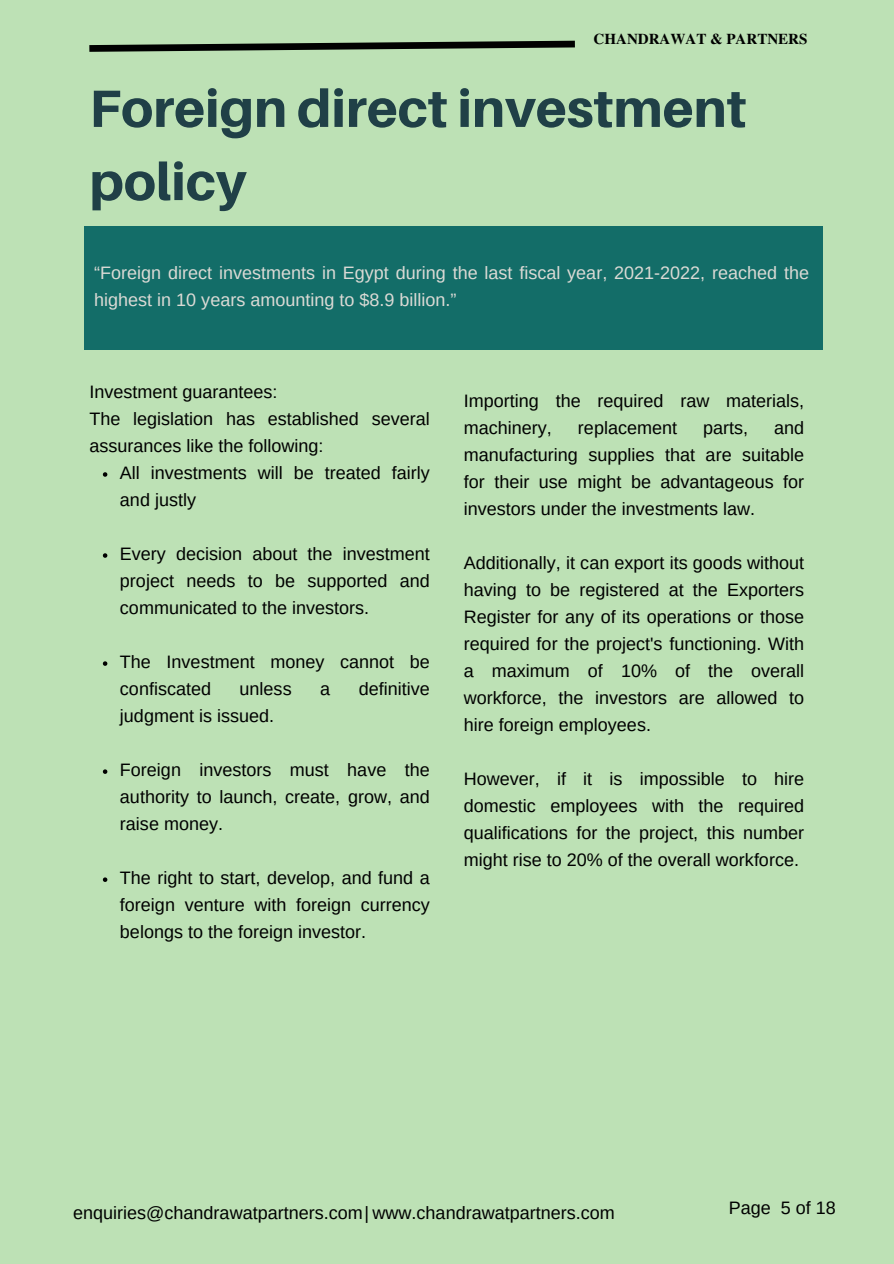
<style>
.page{position:relative;width:894px;height:1264px;background:#fff}
.page>*{position:absolute;margin:0;border:0;box-sizing:border-box;transform-origin:0 0}
.t1{font:800 52.5px/73.2px "Aileron";color:#204047}
.t2{font:18px/27px "Arimo";color:#000;text-align:justify}
.t3{font:18px/27px "Arimo";color:#dbdad5}
.t4{font:700 15px "Te X Gyre Termes";color:#000}
</style>
<div class="page">
<div style="left:0;top:0;width:893px;height:1263px;background:#bde1b5"></div>
<svg style="left:103px;top:472px;width:4px;height:5px"></svg>
<svg style="left:103px;top:553px;width:4px;height:5px"></svg>
<svg style="left:103px;top:661px;width:4px;height:5px"></svg>
<svg style="left:103px;top:769px;width:4px;height:5px"></svg>
<svg style="left:103px;top:877px;width:4px;height:5px"></svg>
<svg style="left:89px;top:40px;width:486px;height:12px"></svg>
<div style="left:84px;top:226px;width:738px;height:124px;background:#136d68"></div>
<p class="t4" style="left:593px;top:28px;width:215px">CHANDRAWAT &amp; PARTNERS</p>
<p class="t1" style="left:89px;top:71px;width:658px">Foreign direct investment policy</p>
<p class="t3" style="left:94px;top:259px;width:716px">“Foreign direct investments in Egypt during the last fiscal year, 2021-2022, reached the highest in 10 years amounting to $8.9 billion.”</p>
<p class="t2" style="left:89px;top:378px;width:342px;text-align:left">Investment guarantees:<br>The legislation has established several assurances like the following:</p>
<h1 class="t2" style="left:120px;top:459px;width:311px">All investments will be treated fairly and justly</h1>
<h2 class="t2" style="left:120px;top:540px;width:311px">Every decision about the investment project needs to be supported and communicated to the investors.</h2>
<h2 class="t2" style="left:120px;top:648px;width:311px">The Investment money cannot be confiscated</h2>
<h2 class="t2" style="left:239px;top:675px;width:54px">unless</h2>
<h2 class="t2" style="left:320px;top:675px;width:12px">a</h2>
<h2 class="t2" style="left:358px;top:675px;width:72px">definitive</h2>
<h2 class="t2" style="left:120px;top:702px;width:155px">judgment is issued.</h2>
<p class="t2" style="left:120px;top:756px;width:311px">Foreign investors must have the authority to launch, create, grow, and raise money.</p>
<p class="t2" style="left:120px;top:864px;width:311px">The right to start, develop, and fund a foreign venture with foreign currency belongs to the foreign investor.</p>
<h2 class="t2" style="left:463px;top:387px;width:342px">Importing the required raw materials, machinery,</h2>
<h2 class="t2" style="left:463px;top:414px;width:342px;text-indent:310px">and manufacturing supplies that are suitable for their use might be advantageous for investors under the investments law.</h2>
<h2 class="t2" style="left:578px;top:414px;width:101px">replacement</h2>
<h2 class="t2" style="left:703px;top:414px;width:46px">parts,</h2>
<h2 class="t2" style="left:463px;top:549px;width:342px">Additionally, it can export its goods without having to be registered at the Exporters Register for any of its operations or those required for the project's functioning. With a maximum of 10% of the overall workforce, the investors are allowed to hire foreign employees.</h2>
<h2 class="t2" style="left:463px;top:765px;width:342px">However, if it is impossible to hire domestic employees with the required qualifications for the project, this number might rise to 20% of the overall workforce.</h2>
<h2 class="t2" style="left:73px;top:1199px;width:543px">enquiries@chandrawatpartners.com| www.chandrawatpartners.com</h2>
<p class="t2" style="left:728px;top:1194px;width:109px">Page 5 of 18</p>
</div>
